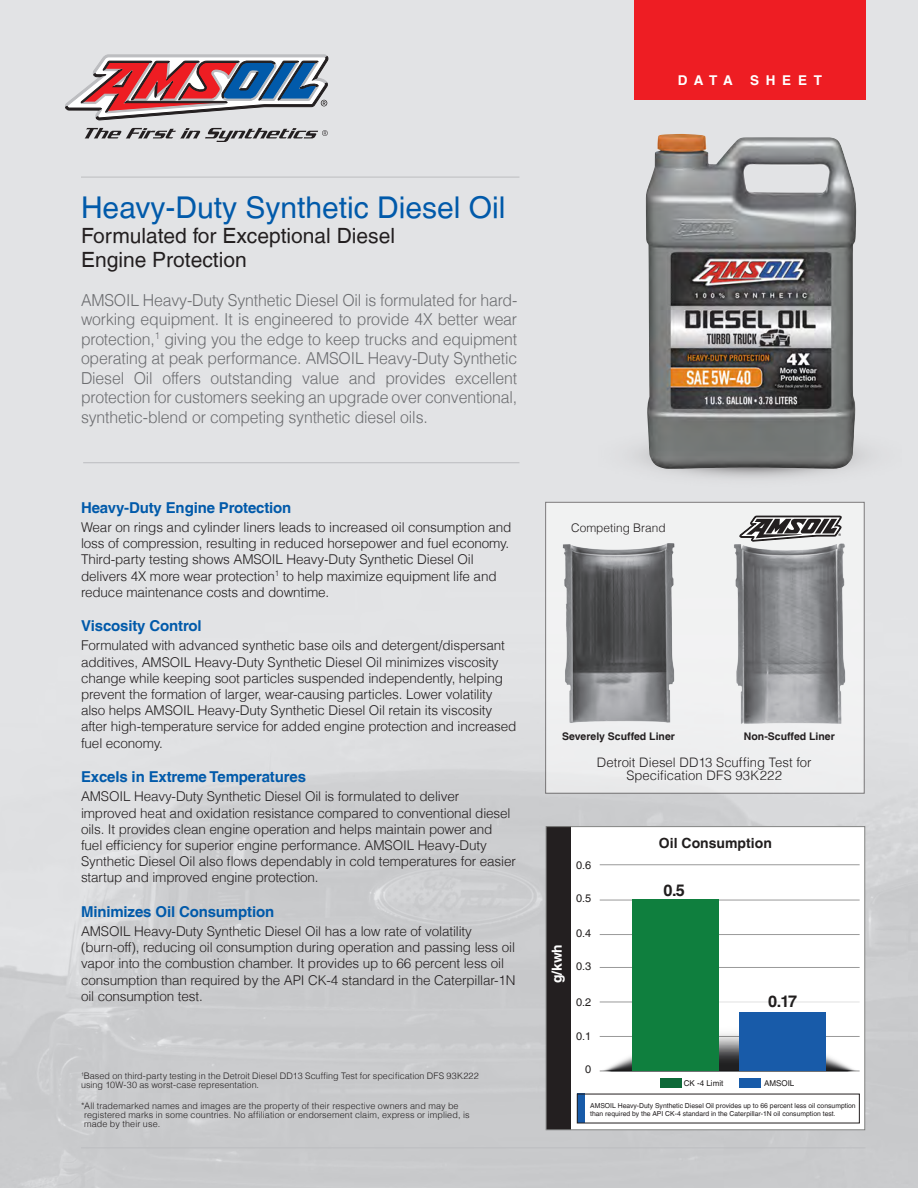
<style>
.page{position:relative;width:918px;height:1188px;background:#fff}
.page>*{position:absolute;margin:0;border:0;box-sizing:border-box;transform-origin:0 0}
.t1{font:30px "Helvetica LT";color:#015aaa}
.SubTitle{font:21px/24px "Helvetica LT";color:#231f20}
.GrayLeadInCopy{font:300 16.5px/19.5px "Helvetica LT";letter-spacing:-.01em;color:#6c6d70;text-align:justify;scale:.96 1}
.t2{font:700 16.2px "Helvetica LT";color:#211e1e}
.BlueSubhead{font:700 15px "Helvetica LT";letter-spacing:-.01em;color:#015aaa}
.t3{font:700 13.95px "Helvetica LT";color:#211e1e}
.t4{font:700 13.8px "Helvetica LT";color:#fff}
.BodyCopyNew{font:300 13.5px/16.2px "Helvetica LT";letter-spacing:-.01em;color:#231f20}
.BodyCopyNew-2{font:700 13.5px "Helvetica LT";letter-spacing:.5em;color:#fff}
.BodyCopyEnd{font:300 13.05px/13px "Helvetica LT";letter-spacing:.005em;color:#231f20;text-align:center}
.t5{font:300 11.85px "Helvetica LT";color:#231f20}
.t6{font:10.95px "Helvetica LT";color:#211e1e}
.t7{font:700 10.5px "Helvetica LT";color:#231f20}
.BodyCopyEnd-2{font:300 9px/9px "Helvetica LT";letter-spacing:.01em;color:#231f20}
.t8{font:8.1px "Helvetica LT";color:#211e1e}
.t9{font:6.75px/8.7px "Helvetica LT";color:#231f20}
</style>
<div class="page">
<svg style="left:65px;top:55px;width:263px;height:87px;background:#b099a2"></svg>
<hr style="left:83px;top:462px;width:436px;height:1px;background:#bcbdc0">
<hr style="left:81px;top:1148px;width:785px;height:1px;background:#bcbdc0">
<hr style="left:81px;top:177px;width:438px;height:1px;background:#bcbdc0">
<div style="left:634px;top:0;width:232px;height:100px;background:#ee1d23"></div>
<div style="left:660px;top:1079px;width:22px;height:9px;background:#0d6938"></div>
<div style="left:739px;top:1079px;width:22px;height:9px;background:#185ba9"></div>
<hr style="left:600px;top:864px;width:260px;height:1px;background:#999">
<hr style="left:600px;top:900px;width:260px;height:1px;background:#999">
<hr style="left:600px;top:967px;width:260px;height:1px;background:#999">
<hr style="left:600px;top:1036px;width:260px;height:1px;background:#999">
<hr style="left:600px;top:1002px;width:260px;height:1px;background:#999">
<hr style="left:600px;top:934px;width:260px;height:1px;background:#999">
<hr style="left:600px;top:1071px;width:260px;height:1px;background:#999">
<div style="left:546px;top:827px;width:24px;height:303px;background:#231f20"></div>
<div style="left:546px;top:826px;width:319px;height:304px;border:1px solid #808180"></div>
<svg style="left:718px;top:998px;width:142px;height:7px"></svg>
<svg style="left:600px;top:1025px;width:259px;height:46px"></svg>
<div style="left:632px;top:900px;width:86px;height:171px;background:#0f7f3e"></div>
<div style="left:739px;top:1012px;width:87px;height:59px;background:#185ba9"></div>
<div style="left:577px;top:1094px;width:8px;height:29px;background:#185ba9"></div>
<img style="left:646px;top:134px;width:210px;height:335px">
<div style="left:546px;top:502px;width:318px;height:291px;background:#f1f1f2"></div>
<svg style="left:740px;top:516px;width:101px;height:25px"></svg>
<img style="left:734px;top:541px;width:112px;height:183px">
<img style="left:562px;top:543px;width:113px;height:180px">
<p class="BodyCopyNew-2" style="left:678px;top:72px;width:56px">DATA</p>
<p class="BodyCopyNew-2" style="left:750px;top:72px;width:74px">SHEET</p>
<p class="t1" style="left:81px;top:190px;width:426px">Heavy-Duty Synthetic Diesel Oil</p>
<p class="SubTitle" style="left:81px;top:223px;width:316px">Formulated for Exceptional Diesel<br>Engine Protection</p>
<p class="GrayLeadInCopy" style="left:81px;top:290px;width:456px">AMSOIL Heavy-Duty Synthetic Diesel Oil is formulated for hard&shy;working equipment. It is engineered to provide 4X better wear protection,<sup>1</sup> giving you the edge to keep trucks and equipment operating at peak performance. AMSOIL Heavy-Duty Synthetic Diesel Oil offers outstanding value and provides excellent protection for customers seeking an upgrade over conventional, synthetic-blend or competing synthetic diesel oils.</p>
<p class="BlueSubhead" style="left:81px;top:498px;width:212px">Heavy-Duty Engine Protection</p>
<p class="BodyCopyNew" style="left:81px;top:519px;width:432px">Wear on rings and cylinder liners leads to increased oil consumption and loss of compression, resulting in reduced horsepower and fuel economy.<br>Third-party testing shows AMSOIL Heavy-Duty Synthetic Diesel Oil delivers 4X more wear protection<sup>1</sup> to help maximize equipment life and reduce maintenance costs and downtime.</p>
<p class="BlueSubhead" style="left:81px;top:617px;width:122px">Viscosity Control</p>
<p class="BodyCopyNew" style="left:81px;top:637px;width:437px">Formulated with advanced synthetic base oils and detergent/dispersant additives, AMSOIL Heavy-Duty Synthetic Diesel Oil minimizes viscosity change while keeping soot particles suspended independently, helping prevent the formation of larger, wear-causing particles. Lower volatility also helps AMSOIL Heavy-Duty Synthetic Diesel Oil retain its viscosity after high-temperature service for added engine protection and increased fuel economy.</p>
<p class="BlueSubhead" style="left:81px;top:768px;width:227px">Excels in Extreme Temperatures</p>
<p class="BodyCopyNew" style="left:81px;top:788px;width:436px">AMSOIL Heavy-Duty Synthetic Diesel Oil is formulated to deliver improved heat and oxidation resistance compared to conventional diesel oils. It provides clean engine operation and helps maintain power and fuel efficiency for superior engine performance. AMSOIL Heavy-Duty Synthetic Diesel Oil also flows dependably in cold temperatures for easier startup and improved engine protection.</p>
<p class="BlueSubhead" style="left:81px;top:902px;width:195px">Minimizes Oil Consumption</p>
<p class="BodyCopyNew" style="left:81px;top:923px;width:436px">AMSOIL Heavy-Duty Synthetic Diesel Oil has a low rate of volatility (burn-off), reducing oil consumption during operation and passing less oil vapor into the combustion chamber. It provides up to 66 percent less oil consumption than required by the API CK-4 standard in the Caterpillar-1N oil consumption test.</p>
<p class="BodyCopyEnd-2" style="left:81px;top:1071px;width:399px"><sup>1</sup>Based on third-party testing in the Detroit Diesel DD13 Scuffing Test for specification DFS 93K222 using 10W-30 as worst-case representation.</p>
<p class="BodyCopyEnd-2" style="left:84px;top:1101px;width:387px;text-indent:-3px">*All trademarked names and images are the property of their respective owners and may be registered marks in some countries. No affiliation or endorsement claim, express or implied, is made by their use.</p>
<p class="t5" style="left:571px;top:521px;width:96px">Competing Brand</p>
<p class="t7" style="left:562px;top:730px;width:114px">Severely Scuffed Liner</p>
<p class="t7" style="left:744px;top:730px;width:92px">Non-Scuffed Liner</p>
<p class="BodyCopyEnd" style="left:597px;top:755px;width:216px">Detroit Diesel DD13 Scuffing Test for<br>Specification DFS 93K222</p>
<p class="t4" style="left:549px;top:983px;width:41px;rotate:-90deg">g/kwh</p>
<p class="t6" style="left:576px;top:859px;width:17px">0.6</p>
<p class="t6" style="left:576px;top:892px;width:17px">0.5</p>
<p class="t6" style="left:576px;top:927px;width:17px">0.4</p>
<p class="t6" style="left:576px;top:959px;width:17px">0.3</p>
<p class="t6" style="left:576px;top:996px;width:17px">0.2</p>
<p class="t6" style="left:576px;top:1030px;width:17px">0.1</p>
<p class="t6" style="left:585px;top:1063px;width:8px">0</p>
<p class="t3" style="left:659px;top:834px;width:114px">Oil Consumption</p>
<p class="t2" style="left:664px;top:880px;width:23px">0.5</p>
<p class="t2" style="left:768px;top:992px;width:31px">0.17</p>
<p class="t8" style="left:684px;top:1079px;width:41px">CK -4 Limit</p>
<p class="t8" style="left:764px;top:1079px;width:32px">AMSOIL</p>
<p class="t9" style="left:590px;top:1101px;width:267px">AMSOIL Heavy-Duty Synthetic Diesel Oil provides up to 66 percent less oil consumption than required by the API CK-4 standard in the Caterpillar-1N oil consumption test.</p>
</div>
